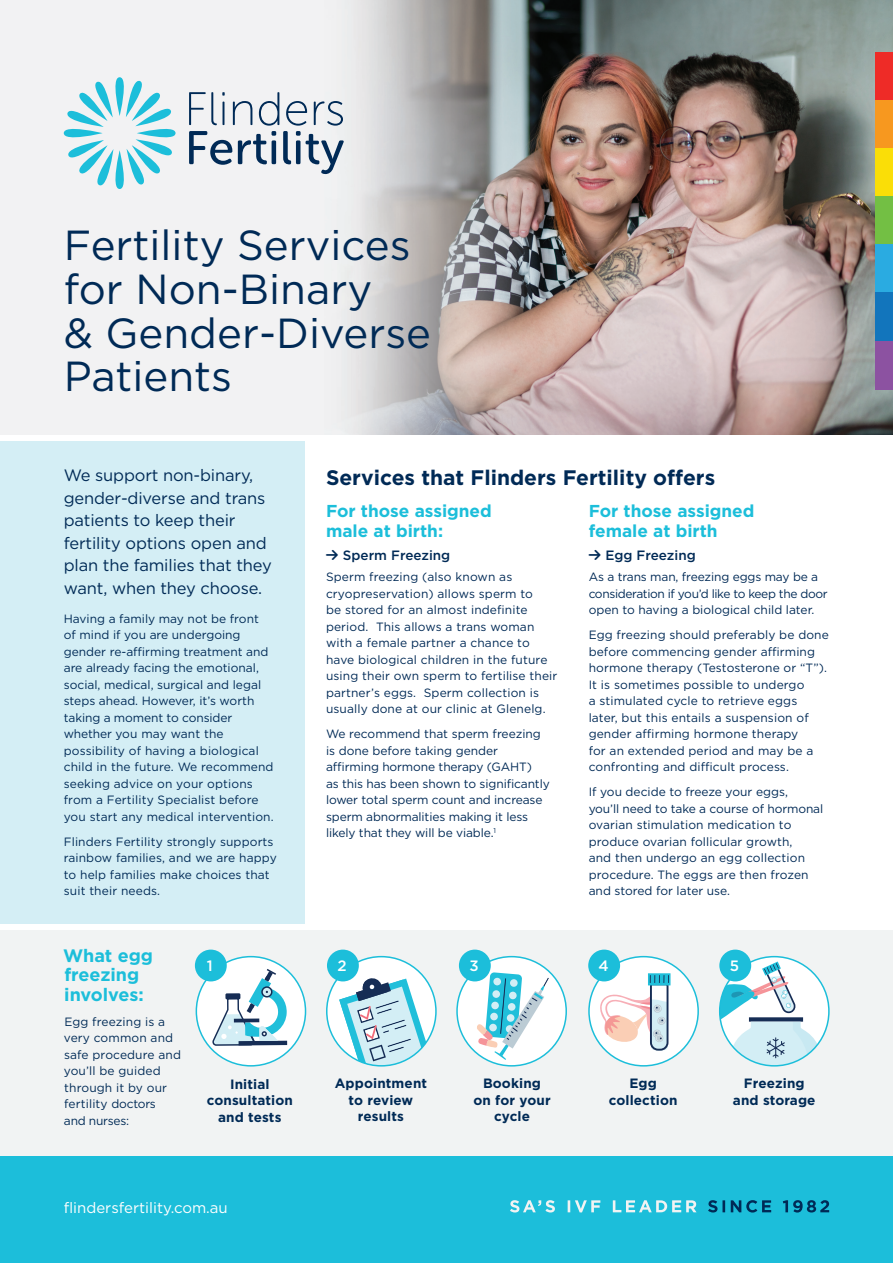
<style>
.page{position:relative;width:893px;height:1263px;background:#fff}
.page>*{position:absolute;margin:0;border:0;box-sizing:border-box;transform-origin:0 0}
.t1{font:42px/43.5px "Gotham";color:#002a56}
.t2{font:700 21px "Gotham";color:#002a56}
.t3{font:700 18px/19.5px "Gotham";color:#1cbeda}
.t4{font:700 17.25px/19.5px "Gotham";color:#1cbeda}
.t5{font:16.5px/22.5px "Gotham";letter-spacing:-.01em;color:#002a56}
.t6{font:15px "Gotham";color:#fff}
.t7{font:500 15px "Gotham";color:#fff}
.t8{font:700 13.5px/16.5px "Gotham";letter-spacing:.01em;color:#002a56;text-align:center}
.t9{font:500 13.5px "Gotham";color:#002a56}
.t10{font:12px/16.5px "Gotham";letter-spacing:.01em;color:#002a56}
.t11{font:12px/16.5px "Gotham";letter-spacing:-.01em;color:#002a56}
</style>
<div class="page">
<img style="left:0;top:0;width:893px;height:435px">
<div style="left:0;top:442px;width:305px;height:482px;background:#d4eef5"></div>
<svg style="left:64px;top:77px;width:112px;height:112px"></svg>
<svg style="left:189px;top:92px;width:155px;height:82px"></svg>
<div style="left:0;top:1156px;width:893px;height:107px;background:#1cbeda"></div>
<svg style="left:708px;top:1200px;width:121px;height:12px"></svg>
<svg style="left:510px;top:1200px;width:186px;height:12px"></svg>
<div style="left:0;top:930px;width:893px;height:226px;background:#f1f3f3"></div>
<svg style="left:720px;top:957px;width:109px;height:109px"></svg>
<div style="left:719px;top:956px;width:111px;height:110px;border:2px solid #1cbeda;border-radius:50%"></div>
<div style="left:457px;top:957px;width:109px;height:109px;background:#fff;border-radius:50%"></div>
<svg style="left:476px;top:970px;width:73px;height:90px"></svg>
<div style="left:456px;top:956px;width:111px;height:110px;border:2px solid #1cbeda;border-radius:50%"></div>
<div style="left:196px;top:957px;width:110px;height:109px;background:#fff;border-radius:50%"></div>
<svg style="left:212px;top:969px;width:75px;height:77px"></svg>
<div style="left:225px;top:993px;width:15px;height:6px;background:#162d55"></div>
<div style="left:196px;top:956px;width:110px;height:110px;border:2px solid #1cbeda;border-radius:50%"></div>
<svg style="left:327px;top:957px;width:109px;height:109px"></svg>
<div style="left:326px;top:956px;width:111px;height:110px;border:2px solid #1cbeda;border-radius:50%"></div>
<div style="left:589px;top:957px;width:109px;height:109px;background:#fff;border-radius:50%"></div>
<svg style="left:600px;top:973px;width:70px;height:78px"></svg>
<div style="left:588px;top:956px;width:111px;height:110px;border:2px solid #1cbeda;border-radius:50%"></div>
<div style="left:195px;top:949px;width:32px;height:32px;background:#1cbeda;border-radius:50%"></div>
<div style="left:327px;top:949px;width:32px;height:32px;background:#1cbeda;border-radius:50%"></div>
<div style="left:459px;top:949px;width:32px;height:32px;background:#1cbeda;border-radius:50%"></div>
<div style="left:588px;top:949px;width:32px;height:32px;background:#1cbeda;border-radius:50%"></div>
<div style="left:719px;top:949px;width:32px;height:32px;background:#1cbeda;border-radius:50%"></div>
<div style="left:876px;top:52px;width:17px;height:48px;background:#ee2b27"></div>
<div style="left:876px;top:100px;width:17px;height:48px;background:#f7981f"></div>
<div style="left:876px;top:148px;width:17px;height:49px;background:#fade07"></div>
<div style="left:876px;top:197px;width:17px;height:48px;background:#73bf44"></div>
<div style="left:876px;top:245px;width:17px;height:48px;background:#2aabe1"></div>
<div style="left:876px;top:293px;width:17px;height:48px;background:#1275bc"></div>
<div style="left:876px;top:341px;width:17px;height:48px;background:#8c52a1"></div>
<p class="t1" style="left:64px;top:223px;width:369px">Fertility Services for Non-Binary<br>&amp; Gender-Diverse<br>Patients</p>
<p class="t5" style="left:64px;top:464px;width:210px">We support non-binary, gender-diverse and trans patients to keep their fertility options open and plan the families that they want, when they choose.</p>
<p class="t10" style="left:64px;top:610px;width:211px">Having a family may not be front of mind if you are undergoing gender re-affirming treatment and are already facing the emotional, social, medical, surgical and legal steps ahead. However, it’s worth taking a moment to consider whether you may want the possibility of having a biological child in the future. We recommend seeking advice on your options from a Fertility Specialist before you start any medical intervention.</p>
<p class="t10" style="left:64px;top:833px;width:214px">Flinders Fertility strongly supports rainbow families, and we are happy to help families make choices that suit their needs.</p>
<p class="t3" style="left:63px;top:945px;width:91px">What egg freezing involves:</p>
<p class="t10" style="left:64px;top:1013px;width:119px">Egg freezing is a very common and safe procedure and you’ll be guided through it by our fertility doctors<br>and nurses:</p>
<p class="t7" style="left:207px;top:956px;width:7px">1</p>
<p class="t8" style="left:207px;top:1076px;width:88px">Initial consultation and tests</p>
<p class="t6" style="left:64px;top:1197px;width:166px">flindersfertility.com.au</p>
<p class="t2" style="left:326px;top:463px;width:391px">Services that Flinders Fertility offers</p>
<p class="t4" style="left:326px;top:501px;width:167px">For those assigned male at birth:</p>
<p class="t9" style="left:326px;top:547px;width:126px">→ Sperm Freezing</p>
<p class="t10" style="left:326px;top:568px;width:233px">Sperm freezing (also known as cryopreservation) allows sperm to<br>be stored for an almost indefinite period. This allows a trans woman with a female partner a chance to have biological children in the future using their own sperm to fertilise their partner’s eggs. Sperm collection is usually done at our clinic at Glenelg.</p>
<p class="t11" style="left:326px;top:725px;width:225px">We recommend that sperm freezing is done before taking gender affirming hormone therapy (GAHT)<br>as this has been shown to significantly lower total sperm count and increase sperm abnormalities making it less likely that they will be viable.<sup>1</sup></p>
<p class="t4" style="left:589px;top:501px;width:167px">For those assigned female at birth</p>
<p class="t9" style="left:589px;top:547px;width:109px">→ Egg Freezing</p>
<p class="t11" style="left:589px;top:568px;width:240px">As a trans man, freezing eggs may be a consideration if you’d like to keep the door open to having a biological child later.</p>
<p class="t10" style="left:589px;top:626px;width:242px">Egg freezing should preferably be done before commencing gender affirming hormone therapy (Testosterone or “T”).<br>It is sometimes possible to undergo<br>a stimulated cycle to retrieve eggs later, but this entails a suspension of gender affirming hormone therapy<br>for an extended period and may be a confronting and difficult process.</p>
<p class="t10" style="left:589px;top:783px;width:236px">If you decide to freeze your eggs,<br>you’ll need to take a course of hormonal ovarian stimulation medication to produce ovarian follicular growth,<br>and then undergo an egg collection procedure. The eggs are then frozen and stored for later use.</p>
<p class="t7" style="left:338px;top:956px;width:11px">2</p>
<p class="t8" style="left:335px;top:1075px;width:94px">Appointment to review results</p>
<p class="t7" style="left:470px;top:956px;width:11px">3</p>
<p class="t8" style="left:473px;top:1075px;width:79px">Booking on for your cycle</p>
<p class="t7" style="left:598px;top:956px;width:12px">4</p>
<p class="t8" style="left:609px;top:1075px;width:70px">Egg collection</p>
<p class="t7" style="left:730px;top:956px;width:11px">5</p>
<p class="t8" style="left:733px;top:1075px;width:84px">Freezing and storage</p>
</div>
